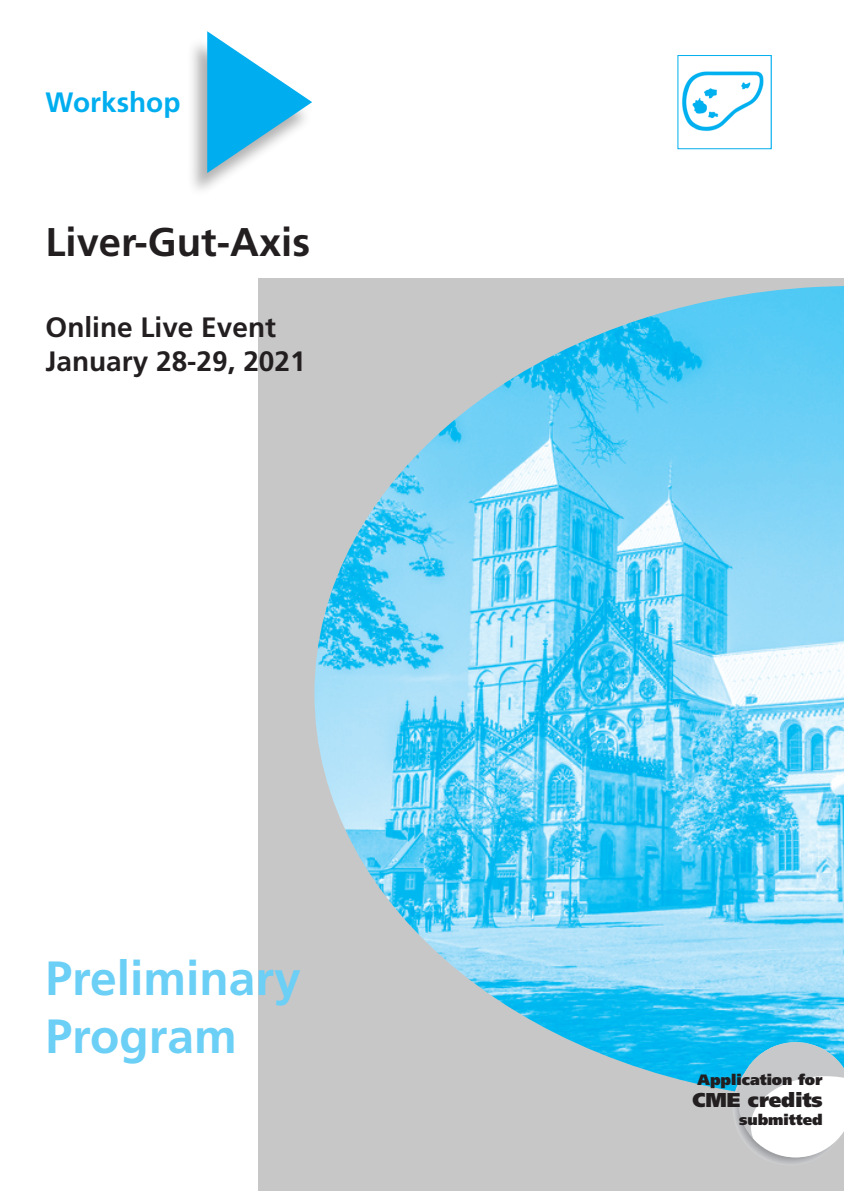
<style>
.page{position:relative;width:844px;height:1191px;background:#fff}
.page>*{position:absolute;margin:0;border:0;box-sizing:border-box;transform-origin:0 0}
.t1{font:700 48px/57.6px "Frutiger";color:#6bcff6}
.t2{font:700 40px "Frutiger";color:#231f20}
.t3{font:700 28px/33.6px "Frutiger";color:#231f20}
.t4{font:700 28px "Frutiger";color:#00aeef}
.t5{font:900 20px "Frutiger";color:#231f20}
.t6{font:900 15px "Frutiger";color:#231f20}
</style>
<div class="page">
<div style="left:258px;top:278px;width:586px;height:913px;background:#c8c7c7"></div>
<img style="left:314px;top:286px;width:530px;height:805px">
<svg style="left:732px;top:1042px;width:112px;height:121px"></svg>
<img style="left:682px;top:71px;width:82px;height:61px">
<div style="left:187px;top:36px;width:126px;height:161px;background:#231f20;opacity:.35"></div>
<svg style="left:207px;top:31px;width:105px;height:142px"></svg>
<p class="t4" style="left:46px;top:86px;width:136px">Workshop</p>
<h2 class="t2" style="left:46px;top:218px;width:266px">Liver-Gut-Axis</h2>
<p class="t3" style="left:46px;top:311px;width:261px">Online Live Event<br>January 28-29, 2021</p>
<h1 class="t1" style="left:46px;top:949px;width:257px">Preliminary<br>Program</h1>
<p class="t6" style="left:697px;top:1070px;width:127px">Application for</p>
<p class="t5" style="left:692px;top:1088px;width:132px">CME credits</p>
<p class="t6" style="left:739px;top:1110px;width:85px">submitted</p>
</div>
